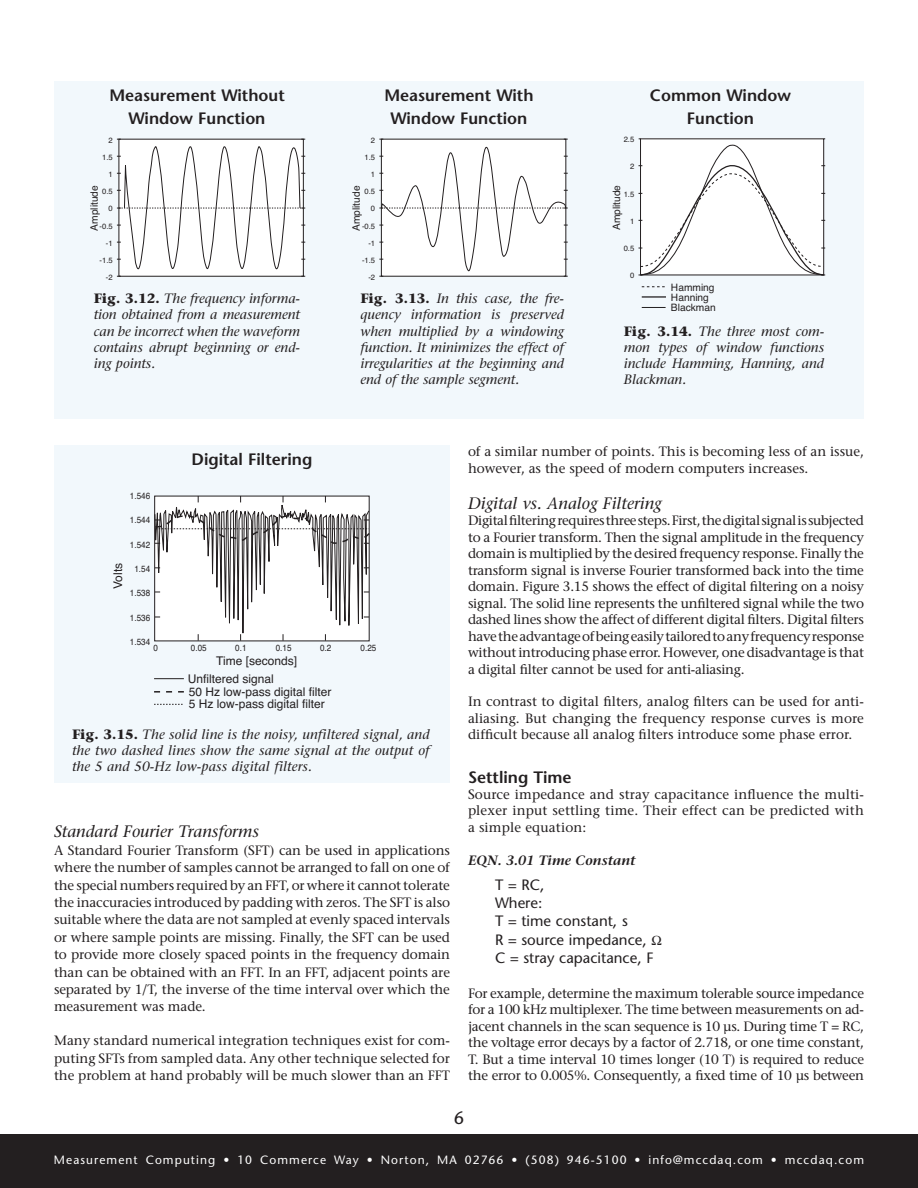
<style>
.page{position:relative;width:918px;height:1188px;background:#fff}
.page>*{position:absolute;margin:0;border:0;box-sizing:border-box;transform-origin:0 0}
.t1{font:18px "Stone Sans";color:#231f20}
.t2{font:600 16.5px/23.5px "Stone Sans";color:#231f20;text-align:center}
.t3{font:italic 16.5px "Stone Serif";color:#231f20}
.t4{font:15px/18.3px "Stone Sans";color:#231f20}
.t5{font:13.5px/16.5px "Stone Serif";color:#231f20;text-align:justify}
.t6{font:italic 13.5px/16.2px "Stone Serif";color:#231f20;text-align:justify}
.t7{font:italic 600 13.5px "Stone Serif";color:#231f20}
.t8{font:12px "Stone Sans";letter-spacing:.09em;color:#fff}
.t9{font:12px/12px "Helvetica";color:#231f20}
.t10{font:10.2px/10.2px "Helvetica";color:#231f20}
.t11{font:9px "Helvetica";color:#231f20;scale:.9 1}
.t12{font:7.65px "Helvetica";color:#231f20}
.s1{font-weight:700;font-style:normal}
</style>
<div class="page">
<div style="left:0;top:1134px;width:918px;height:54px;background:#231f20"></div>
<div style="left:54px;top:81px;width:810px;height:338px;background:#f2f8fc"></div>
<svg style="left:117px;top:138px;width:188px;height:139px"></svg>
<div style="left:381px;top:139px;width:185px;height:138px;background:#fff"></div>
<svg style="left:379px;top:147px;width:189px;height:130px"></svg>
<hr style="left:642px;top:296px;width:24px;height:2px;background:#231f20">
<svg style="left:642px;top:286px;width:23px;height:1px"></svg>
<svg style="left:642px;top:307px;width:24px;height:1px"></svg>
<svg style="left:638px;top:139px;width:187px;height:137px"></svg>
<div style="left:54px;top:446px;width:396px;height:337px;background:#f2f8fc"></div>
<svg style="left:154px;top:691px;width:30px;height:2px"></svg>
<svg style="left:154px;top:704px;width:29px;height:1px"></svg>
<svg style="left:154px;top:496px;width:216px;height:183px"></svg>
<p class="t2" style="left:109px;top:83px;width:177px">Measurement Without<br>Window Function</p>
<p class="t2" style="left:650px;top:83px;width:143px">Common Window<br>Function</p>
<p class="t2" style="left:384px;top:83px;width:151px">Measurement With<br>Window Function</p>
<p class="t12" style="left:108px;top:134px;width:6px">2</p>
<p class="t12" style="left:371px;top:134px;width:6px">2</p>
<p class="t12" style="left:624px;top:133px;width:12px">2.5</p>
<p class="t12" style="left:102px;top:151px;width:12px">1.5</p>
<p class="t12" style="left:365px;top:151px;width:12px">1.5</p>
<p class="t12" style="left:630px;top:160px;width:6px">2</p>
<p class="t12" style="left:108px;top:168px;width:6px">1</p>
<p class="t12" style="left:371px;top:168px;width:6px">1</p>
<p class="t10" style="left:89px;top:231px;width:47px;rotate:-90deg">Amplitude</p>
<p class="t12" style="left:102px;top:185px;width:12px">0.5</p>
<p class="t12" style="left:108px;top:203px;width:6px">0</p>
<p class="t12" style="left:100px;top:220px;width:15px">-0.5</p>
<p class="t10" style="left:352px;top:231px;width:47px;rotate:-90deg">Amplitude</p>
<p class="t12" style="left:365px;top:185px;width:12px">0.5</p>
<p class="t12" style="left:371px;top:203px;width:6px">0</p>
<p class="t12" style="left:362px;top:220px;width:15px">-0.5</p>
<p class="t10" style="left:612px;top:230px;width:47px;rotate:-90deg">Amplitude</p>
<p class="t12" style="left:624px;top:188px;width:12px">1.5</p>
<p class="t12" style="left:630px;top:215px;width:6px">1</p>
<p class="t12" style="left:106px;top:237px;width:8px">-1</p>
<p class="t12" style="left:368px;top:237px;width:8px">-1</p>
<p class="t12" style="left:624px;top:243px;width:12px">0.5</p>
<p class="t12" style="left:100px;top:254px;width:15px">-1.5</p>
<p class="t12" style="left:362px;top:254px;width:15px">-1.5</p>
<p class="t12" style="left:106px;top:271px;width:8px">-2</p>
<p class="t12" style="left:368px;top:271px;width:8px">-2</p>
<p class="t12" style="left:630px;top:269px;width:6px">0</p>
<p class="t6" style="left:94px;top:290px;width:208px"><span class="s1">Fig. 3.12.</span> The frequency informa&shy;tion obtained from a measurement can be incorrect when the waveform contains abrupt beginning or end&shy;ing points.</p>
<p class="t6" style="left:360px;top:290px;width:205px"><span class="s1">Fig. 3.13.</span> In this case, the fre&shy;quency information is preserved when multiplied by a windowing function. It minimizes the effect of irregularities at the beginning and end of the sample segment.</p>
<p class="t10" style="left:671px;top:282px;width:46px">Hamming<br>Hanning<br>Blackman</p>
<p class="t6" style="left:624px;top:323px;width:202px"><span class="s1">Fig. 3.14.</span> The three most com&shy;mon types of window functions include Hamming, Hanning, and Blackman.</p>
<p class="t2" style="left:192px;top:447px;width:122px">Digital Filtering</p>
<p class="t5" style="left:468px;top:443px;width:397px">of a similar number of points. This is becoming less of an issue, however, as the speed of modern computers increases.</p>
<p class="t3" style="left:468px;top:493px;width:195px">Digital vs. Analog Filtering</p>
<p class="t5" style="left:468px;top:512px;width:398px">Digital filtering requires three steps. First, the digital signal is subjected to a Fourier transform. Then the signal amplitude in the frequency domain is multiplied by the desired frequency response. Finally the transform signal is inverse Fourier transformed back into the time domain. Figure 3.15 shows the effect of digital filtering on a noisy signal. The solid line represents the unfiltered signal while the two dashed lines show the affect of different digital filters. Digital filters have the advantage of being easily tailored to any frequency response without introducing phase error. However, one disadvantage is that a digital filter cannot be used for anti-aliasing.</p>
<p class="t5" style="left:468px;top:693px;width:397px">In contrast to digital filters, analog filters can be used for anti&shy;aliasing. But changing the frequency response curves is more difficult because all analog filters introduce some phase error.</p>
<p class="t2" style="left:468px;top:765px;width:105px">Settling Time</p>
<p class="t5" style="left:468px;top:786px;width:397px">Source impedance and stray capacitance influence the multi&shy;plexer input settling time. Their effect can be predicted with a simple equation:</p>
<p class="t7" style="left:468px;top:852px;width:169px">EQN. 3.01 Time Constant</p>
<p class="t4" style="left:495px;top:875px;width:160px">T = RC,<br>Where:<br>T = time constant, s<br>R = source impedance,<br>C = stray capacitance, F</p>
<p class="t5" style="left:468px;top:985px;width:398px">For example, determine the maximum tolerable source impedance for a 100 kHz multiplexer. The time between measurements on ad&shy;jacent channels in the scan sequence is 10 µs. During time T = RC, the voltage error decays by a factor of 2.718, or one time constant, T. But a time interval 10 times longer (10 T) is required to reduce the error to 0.005%. Consequently, a fixed time of 10 µs between</p>
<p class="t11" style="left:130px;top:489px;width:24px">1.546</p>
<p class="t11" style="left:130px;top:513px;width:24px">1.544</p>
<p class="t11" style="left:130px;top:537px;width:24px">1.542</p>
<p class="t9" style="left:112px;top:589px;width:28px;rotate:-90deg">Volts</p>
<p class="t11" style="left:134px;top:562px;width:19px">1.54</p>
<p class="t11" style="left:130px;top:586px;width:24px">1.538</p>
<p class="t11" style="left:130px;top:610px;width:24px">1.536</p>
<p class="t11" style="left:130px;top:635px;width:24px">1.534</p>
<p class="t11" style="left:153px;top:641px;width:7px">0</p>
<p class="t11" style="left:191px;top:641px;width:19px">0.05</p>
<p class="t11" style="left:235px;top:641px;width:14px">0.1</p>
<p class="t11" style="left:276px;top:641px;width:19px">0.15</p>
<p class="t11" style="left:320px;top:641px;width:14px">0.2</p>
<p class="t11" style="left:361px;top:641px;width:19px">0.25</p>
<p class="t9" style="left:189px;top:686px;width:144px">50 Hz low-pass digital filter<br>5 Hz low-pass digital filter</p>
<p class="t9" style="left:216px;top:655px;width:82px">Time [seconds]</p>
<p class="t9" style="left:188px;top:673px;width:88px">Unfiltered signal</p>
<p class="t6" style="left:72px;top:726px;width:359px"><span class="s1">Fig. 3.15.</span> The solid line is the noisy, unfiltered signal, and the two dashed lines show the same signal at the output of the 5 and 50-Hz low-pass digital filters.</p>
<p class="t3" style="left:54px;top:822px;width:207px">Standard Fourier Transforms</p>
<p class="t5" style="left:54px;top:841px;width:398px;line-height:17.4px">A Standard Fourier Transform (SFT) can be used in applications where the number of samples cannot be arranged to fall on one of the special numbers required by an FFT, or where it cannot tolerate the inaccuracies introduced by padding with zeros. The SFT is also suitable where the data are not sampled at evenly spaced intervals or where sample points are missing. Finally, the SFT can be used to provide more closely spaced points in the frequency domain than can be obtained with an FFT. In an FFT, adjacent points are separated by 1/T, the inverse of the time interval over which the measurement was made.</p>
<p class="t5" style="left:54px;top:1032px;width:398px;line-height:17.4px">Many standard numerical integration techniques exist for com&shy;puting SFTs from sampled data. Any other technique selected for the problem at hand probably will be much slower than an FFT</p>
<h1 class="t1" style="left:454px;top:1107px;width:12px">6</h1>
<p class="t8" style="left:54px;top:1152px;width:812px">Measurement Computing • 10 Commerce Way • Norton, MA 02766 • (508) 946-5100 • info@mccdaq.com • mccdaq.com</p>
</div>
